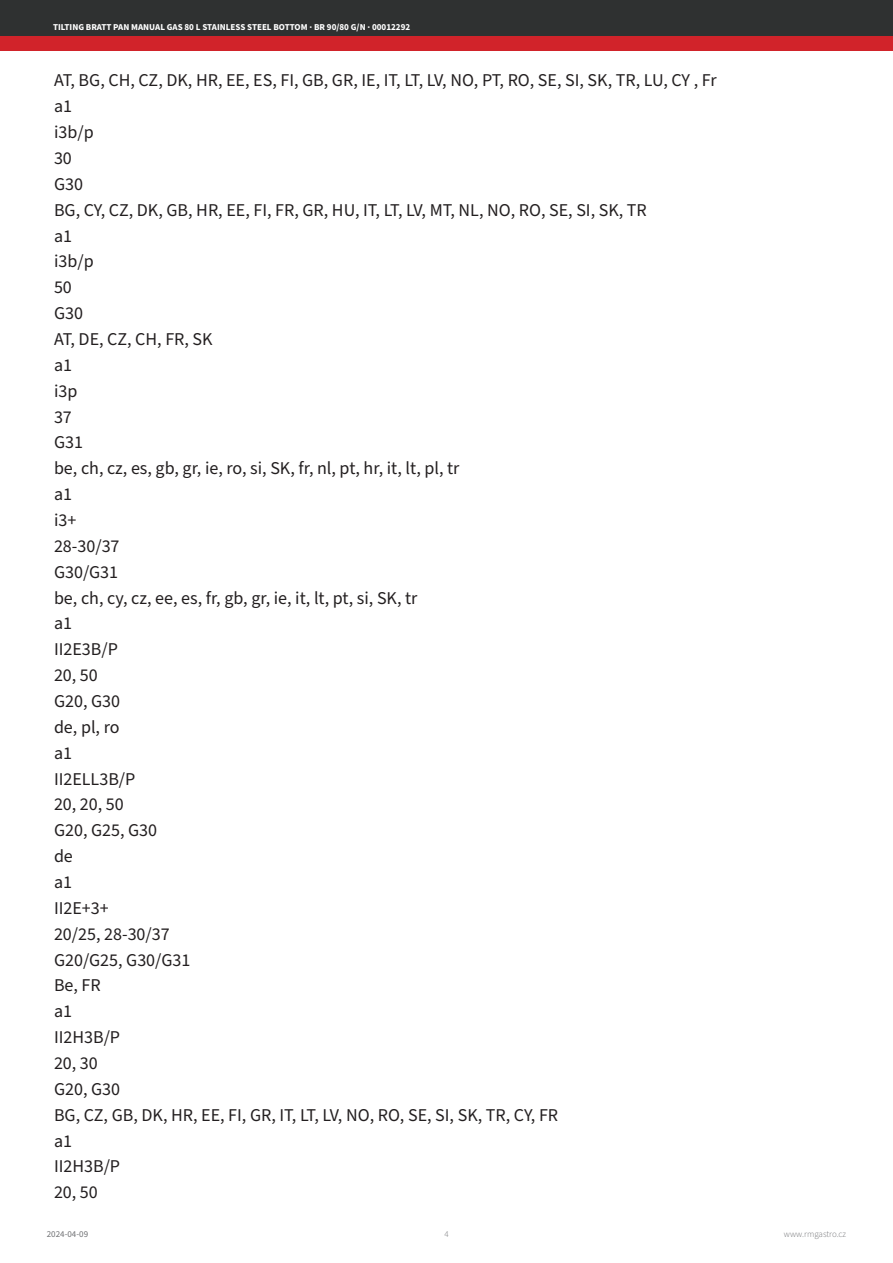
<style>
.page{position:relative;width:893px;height:1263px;background:#fff}
.page>*{position:absolute;margin:0;border:0;box-sizing:border-box;transform-origin:0 0}
.Paragraph{font:18px "Source Sans Pro";color:#231f20}
.t1{font:700 9px "Source Sans Pro";color:#fff}
.t2{font:300 9px "Source Sans Pro";color:#6f7073}
.t3{font:9px "Source Sans Pro";color:#6f7073}
</style>
<div class="page">
<div style="left:0;top:0;width:893px;height:51px;background:#d1232a"></div>
<div style="left:0;top:0;width:893px;height:36px;background:#2f3131"></div>
<p class="t1" style="left:53px;top:21px;width:359px">TILTING BRATT PAN MANUAL GAS 80 L STAINLESS STEEL BOTTOM · BR 90/80 G/N · 00012292</p>
<p class="Paragraph" style="left:54px;top:68px;width:664px">AT, BG, CH, CZ, DK, HR, EE, ES, FI, GB, GR, IE, IT, LT, LV, NO, PT, RO, SE, SI, SK, TR, LU, CY , Fr</p>
<p class="Paragraph" style="left:54px;top:94px;width:20px">a1</p>
<p class="Paragraph" style="left:54px;top:120px;width:41px">i3b/p</p>
<p class="Paragraph" style="left:54px;top:146px;width:19px">30</p>
<p class="Paragraph" style="left:54px;top:172px;width:30px">G30</p>
<p class="Paragraph" style="left:54px;top:198px;width:594px">BG, CY, CZ, DK, GB, HR, EE, FI, FR, GR, HU, IT, LT, LV, MT, NL, NO, RO, SE, SI, SK, TR</p>
<p class="Paragraph" style="left:54px;top:224px;width:20px">a1</p>
<p class="Paragraph" style="left:54px;top:249px;width:41px">i3b/p</p>
<p class="Paragraph" style="left:54px;top:275px;width:19px">50</p>
<p class="Paragraph" style="left:54px;top:301px;width:30px">G30</p>
<p class="Paragraph" style="left:54px;top:327px;width:160px">AT, DE, CZ, CH, FR, SK</p>
<p class="Paragraph" style="left:54px;top:353px;width:20px">a1</p>
<p class="Paragraph" style="left:54px;top:379px;width:25px">i3p</p>
<p class="Paragraph" style="left:54px;top:405px;width:19px">37</p>
<p class="Paragraph" style="left:54px;top:430px;width:30px">G31</p>
<p class="Paragraph" style="left:54px;top:456px;width:407px">be, ch, cz, es, gb, gr, ie, ro, si, SK, fr, nl, pt, hr, it, lt, pl, tr</p>
<p class="Paragraph" style="left:54px;top:482px;width:20px">a1</p>
<p class="Paragraph" style="left:54px;top:508px;width:24px">i3+</p>
<p class="Paragraph" style="left:54px;top:534px;width:67px">28-30/37</p>
<p class="Paragraph" style="left:54px;top:560px;width:66px">G30/G31</p>
<p class="Paragraph" style="left:54px;top:586px;width:365px">be, ch, cy, cz, ee, es, fr, gb, gr, ie, it, lt, pt, si, SK, tr</p>
<p class="Paragraph" style="left:54px;top:611px;width:20px">a1</p>
<p class="Paragraph" style="left:54px;top:637px;width:65px">II2E3B/P</p>
<p class="Paragraph" style="left:54px;top:663px;width:45px">20, 50</p>
<p class="Paragraph" style="left:54px;top:689px;width:68px">G20, G30</p>
<p class="Paragraph" style="left:54px;top:715px;width:67px">de, pl, ro</p>
<p class="Paragraph" style="left:54px;top:741px;width:20px">a1</p>
<p class="Paragraph" style="left:54px;top:766px;width:83px">II2ELL3B/P</p>
<p class="Paragraph" style="left:54px;top:792px;width:71px">20, 20, 50</p>
<p class="Paragraph" style="left:54px;top:818px;width:105px">G20, G25, G30</p>
<p class="Paragraph" style="left:54px;top:844px;width:20px">de</p>
<p class="Paragraph" style="left:54px;top:870px;width:20px">a1</p>
<p class="Paragraph" style="left:54px;top:896px;width:56px">II2E+3+</p>
<p class="Paragraph" style="left:54px;top:922px;width:117px">20/25, 28-30/37</p>
<p class="Paragraph" style="left:54px;top:947px;width:138px">G20/G25, G30/G31</p>
<p class="Paragraph" style="left:54px;top:973px;width:48px">Be, FR</p>
<p class="Paragraph" style="left:54px;top:999px;width:20px">a1</p>
<p class="Paragraph" style="left:54px;top:1025px;width:68px">II2H3B/P</p>
<p class="Paragraph" style="left:54px;top:1051px;width:45px">20, 30</p>
<p class="Paragraph" style="left:54px;top:1077px;width:68px">G20, G30</p>
<p class="Paragraph" style="left:54px;top:1103px;width:506px">BG, CZ, GB, DK, HR, EE, FI, GR, IT, LT, LV, NO, RO, SE, SI, SK, TR, CY, FR</p>
<p class="Paragraph" style="left:54px;top:1128px;width:20px">a1</p>
<p class="Paragraph" style="left:54px;top:1154px;width:68px">II2H3B/P</p>
<p class="Paragraph" style="left:54px;top:1180px;width:45px">20, 50</p>
<p class="t3" style="left:47px;top:1228px;width:43px">2024-04-09</p>
<p class="t2" style="left:784px;top:1228px;width:64px">www.rmgastro.cz</p>
<p class="t2" style="left:444px;top:1228px;width:6px">4</p>
</div>
